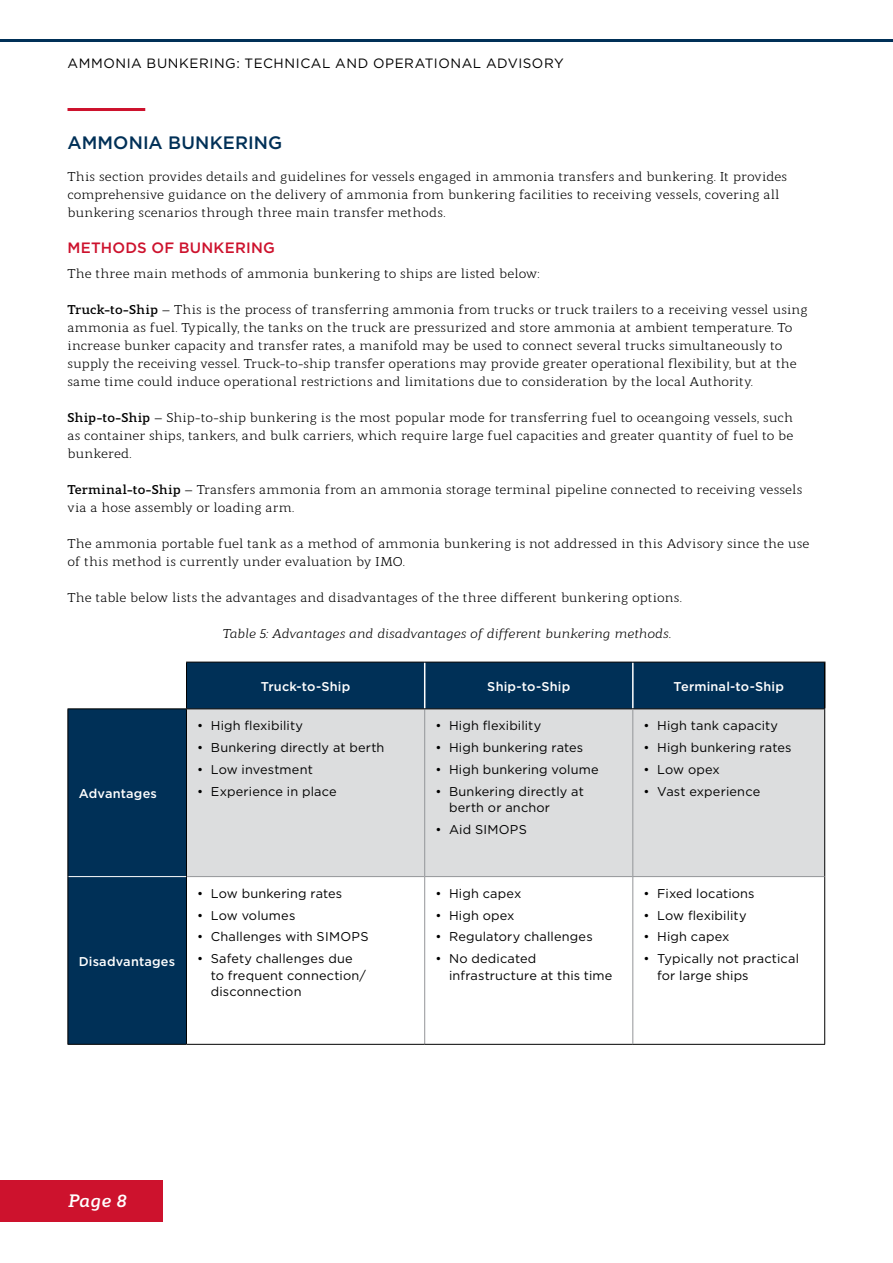
<style>
.page{position:relative;width:893px;height:1263px;background:#fff}
.page>*{position:absolute;margin:0;border:0;box-sizing:border-box;transform-origin:0 0}
.t1{font:500 18px "Gotham";letter-spacing:.005em;color:#003057}
.t2{font:italic 700 18px "Modum";color:#fff}
.t3{font:500 15px "Gotham";letter-spacing:.015em;color:#cd122d}
.t4{font:13.5px "Gotham";letter-spacing:.04em;color:#000}
.t5{font:12.75px/18px "Modum";letter-spacing:.005em;color:#000;scale:1.4 1}
.t6{font:12.75px/18px "Modum";letter-spacing:.005em;color:#000}
.t7{font:12.75px/16.5px "Gotham";letter-spacing:.015em;color:#000}
.t8{font:500 12.75px "Gotham";letter-spacing:.015em;color:#fff}
.t9{font:italic 12.75px "Modum";letter-spacing:-.015em;color:#000}
.s1{font-weight:700}
</style>
<div class="page">
<svg style="left:69px;top:663px;width:755px;height:381px;background:#123f63"></svg>
<div style="left:187px;top:709px;width:637px;height:167px;background:#dcddde"></div>
<svg style="left:187px;top:877px;width:637px;height:167px"></svg>
<hr style="left:424px;top:662px;width:1px;height:46px;background:#fff">
<hr style="left:68px;top:876px;width:118px;height:1px;background:#fff">
<hr style="left:632px;top:662px;width:2px;height:46px;background:#fff">
<hr style="left:424px;top:709px;width:1px;height:167px;background:#939598">
<hr style="left:187px;top:876px;width:238px;height:1px;background:#939598">
<hr style="left:424px;top:877px;width:1px;height:167px;background:#939598">
<hr style="left:68px;top:708px;width:118px;height:1px;background:#000">
<hr style="left:68px;top:709px;width:1px;height:167px;background:#000">
<hr style="left:186px;top:708px;width:239px;height:1px;background:#000">
<hr style="left:425px;top:708px;width:208px;height:1px;background:#000">
<hr style="left:633px;top:708px;width:192px;height:1px;background:#000">
<hr style="left:68px;top:876px;width:1px;height:168px;background:#000">
<hr style="left:68px;top:1044px;width:118px;height:1px;background:#000">
<hr style="left:186px;top:662px;width:239px;height:1px;background:#000">
<hr style="left:186px;top:662px;width:1px;height:46px;background:#000">
<hr style="left:425px;top:662px;width:208px;height:1px;background:#000">
<hr style="left:633px;top:662px;width:192px;height:1px;background:#000">
<hr style="left:186px;top:709px;width:1px;height:167px;background:#000">
<hr style="left:824px;top:709px;width:1px;height:167px;background:#000">
<hr style="left:186px;top:876px;width:1px;height:168px;background:#000">
<hr style="left:824px;top:876px;width:1px;height:168px;background:#000">
<hr style="left:186px;top:1044px;width:239px;height:1px;background:#000">
<hr style="left:425px;top:1044px;width:208px;height:1px;background:#000">
<hr style="left:633px;top:1044px;width:192px;height:1px;background:#000">
<hr style="left:824px;top:662px;width:1px;height:46px;background:#000">
<hr style="left:425px;top:876px;width:208px;height:1px;background:#939598">
<hr style="left:633px;top:876px;width:191px;height:1px;background:#939598">
<hr style="left:632px;top:709px;width:1px;height:167px;background:#939598">
<hr style="left:632px;top:877px;width:1px;height:167px;background:#939598">
<hr style="left:68px;top:108px;width:77px;height:3px;background:#cd122d">
<hr style="left:0;top:39px;width:893px;height:3px;background:#003057">
<div style="left:0;top:1180px;width:163px;height:41px;background:#cd122d"></div>
<p class="t4" style="left:68px;top:54px;width:498px">AMMONIA BUNKERING: TECHNICAL AND OPERATIONAL ADVISORY</p>
<h1 class="t1" style="left:68px;top:131px;width:216px">AMMONIA BUNKERING</h1>
<p class="t6" style="left:68px;top:166px;width:721px">This section provides details and guidelines for vessels engaged in ammonia transfers and bunkering. It provides comprehensive guidance on the delivery of ammonia from bunkering facilities to receiving vessels, covering all bunkering scenarios through three main transfer methods.</p>
<p class="t3" style="left:68px;top:238px;width:209px">METHODS OF BUNKERING</p>
<p class="t6" style="left:68px;top:263px;width:474px">The three main methods of ammonia bunkering to ships are listed below:</p>
<p class="t5" style="left:67px;top:299px;width:530px"><span class="s1">Truck-to-Ship</span> – This is the process of transferring ammonia from trucks or truck trailers to a receiving vessel using ammonia as fuel. Typically, the tanks on the truck are pressurized and store ammonia at ambient temperature. To increase bunker capacity and transfer rates, a manifold may be used to connect several trucks simultaneously to supply the receiving vessel. Truck-to-ship transfer operations may provide greater operational flexibility, but at the same time could induce operational restrictions and limitations due to consideration by the local Authority.</p>
<p class="t5" style="left:67px;top:407px;width:520px;text-align:justify"><span class="s1">Ship-to-Ship</span> – Ship-to-ship bunkering is the most popular mode for transferring fuel to oceangoing vessels, such as container ships, tankers, and bulk carriers, which require large fuel capacities and greater quantity of fuel to be bunkered.</p>
<p class="t5" style="left:67px;top:479px;width:526px"><span class="s1">Terminal-to-Ship</span> – Transfers ammonia from an ammonia storage terminal pipeline connected to receiving vessels via a hose assembly or loading arm.</p>
<p class="t6" style="left:68px;top:533px;width:744px">The ammonia portable fuel tank as a method of ammonia bunkering is not addressed in this Advisory since the use of this method is currently under evaluation by IMO.</p>
<p class="t6" style="left:68px;top:587px;width:616px">The table below lists the advantages and disadvantages of the three different bunkering options.</p>
<p class="t9" style="left:222px;top:623px;width:450px">Table 5: Advantages and disadvantages of different bunkering methods.</p>
<p class="t8" style="left:79px;top:785px;width:80px">Advantages</p>
<p class="t8" style="left:79px;top:953px;width:98px">Disadvantages</p>
<p class="t8" style="left:261px;top:678px;width:91px">Truck-to-Ship</p>
<p class="t8" style="left:487px;top:678px;width:84px">Ship-to-Ship</p>
<p class="t8" style="left:674px;top:678px;width:112px">Terminal-to-Ship</p>
<p class="t7" style="left:197px;top:717px;width:107px">• High flexibility</p>
<p class="t7" style="left:197px;top:739px;width:189px">• Bunkering directly at berth</p>
<p class="t7" style="left:197px;top:761px;width:117px">• Low investment</p>
<p class="t7" style="left:197px;top:782px;width:141px">• Experience in place</p>
<p class="t7" style="left:197px;top:884px;width:146px">• Low bunkering rates</p>
<p class="t7" style="left:197px;top:906px;width:100px">• Low volumes</p>
<p class="t7" style="left:197px;top:928px;width:173px">• Challenges with SIMOPS</p>
<p class="t7" style="left:211px;top:950px;width:157px;text-indent:-14px">• Safety challenges due to frequent connection/ disconnection</p>
<p class="t7" style="left:435px;top:717px;width:107px">• High flexibility</p>
<p class="t7" style="left:435px;top:739px;width:149px">• High bunkering rates</p>
<p class="t7" style="left:435px;top:761px;width:165px">• High bunkering volume</p>
<p class="t7" style="left:449px;top:782px;width:136px;text-indent:-14px">• Bunkering directly at berth or anchor</p>
<p class="t7" style="left:435px;top:821px;width:93px">• Aid SIMOPS</p>
<p class="t7" style="left:435px;top:884px;width:87px">• High capex</p>
<p class="t7" style="left:435px;top:906px;width:81px">• High opex</p>
<p class="t7" style="left:435px;top:928px;width:159px">• Regulatory challenges</p>
<p class="t7" style="left:449px;top:950px;width:165px;text-indent:-14px">• No dedicated infrastructure at this time</p>
<p class="t7" style="left:644px;top:717px;width:136px">• High tank capacity</p>
<p class="t7" style="left:644px;top:739px;width:149px">• High bunkering rates</p>
<p class="t7" style="left:644px;top:761px;width:78px">• Low opex</p>
<p class="t7" style="left:644px;top:782px;width:118px">• Vast experience</p>
<p class="t7" style="left:644px;top:885px;width:112px">• Fixed locations</p>
<p class="t7" style="left:644px;top:906px;width:104px">• Low flexibility</p>
<p class="t7" style="left:644px;top:928px;width:87px">• High capex</p>
<p class="t7" style="left:657px;top:950px;width:143px;text-indent:-14px">• Typically not practical for large ships</p>
<h1 class="t2" style="left:68px;top:1187px;width:60px">Page 8</h1>
</div>
